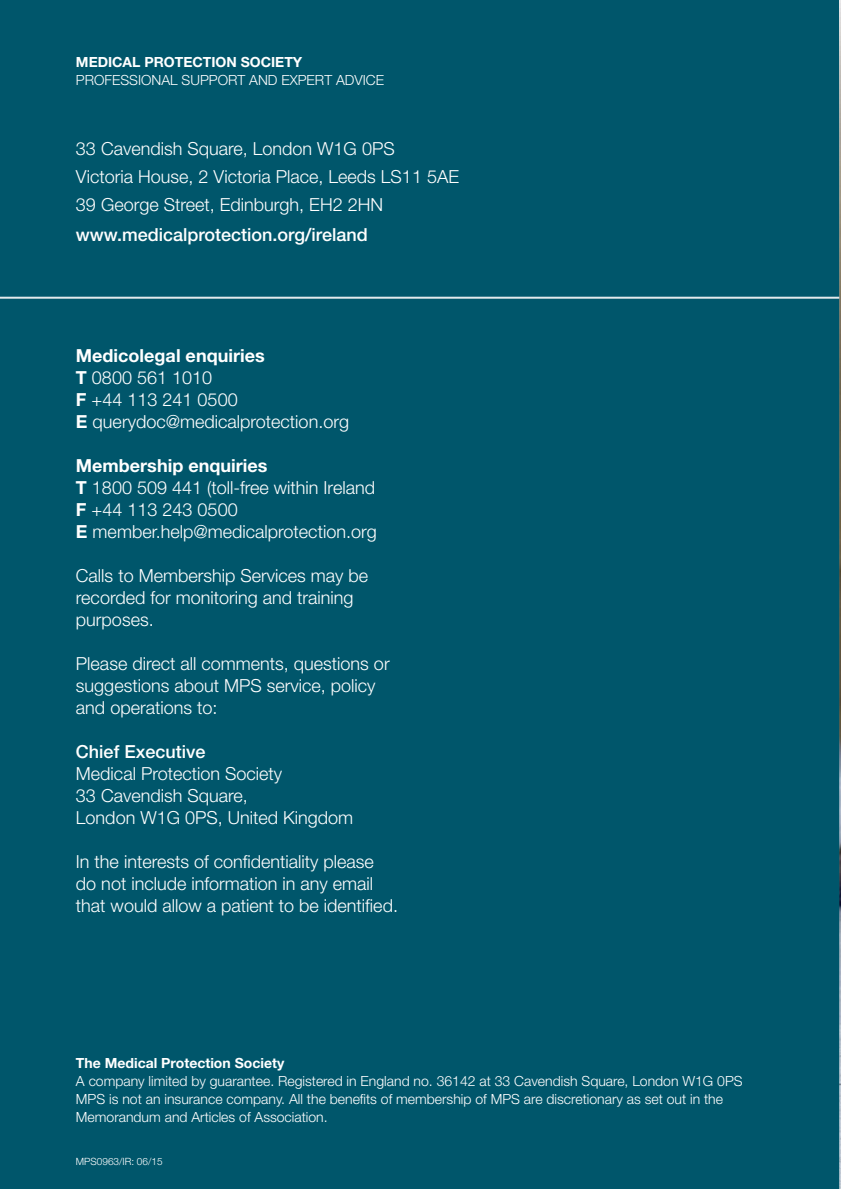
<style>
.page{position:relative;width:841px;height:1189px;background:#fff}
.page>*{position:absolute;margin:0;border:0;box-sizing:border-box;transform-origin:0 0}
.t1{font:300 18px/22px "Helvetica Neue LT Std";color:#fff}
.t2{font:500 18px "Helvetica Neue LT Std";color:#fff}
.t3{font:300 14px/18px "Helvetica Neue LT Std";color:#fff}
.t4{font:700 14px "Helvetica Neue LT Std";color:#fff}
.t5{font:300 10px "Helvetica Neue LT Std";color:#fff}
.s1{font-weight:700}
</style>
<div class="page">
<div style="left:0;top:0;width:838px;height:1189px;background:#00566b"></div>
<img style="left:838px;top:0;width:2px;height:1189px">
<hr style="left:0;top:297px;width:838px;height:2px;background:#e3eaed">
<p class="t4" style="left:76px;top:53px;width:228px">MEDICAL PROTECTION SOCIETY</p>
<p class="t3" style="left:76px;top:70px;width:309px">PROFESSIONAL SUPPORT AND EXPERT ADVICE</p>
<p class="t1" style="left:76px;top:135px;width:384px;line-height:27.6px">33 Cavendish Square, London W1G 0PS<br>Victoria House, 2 Victoria Place, Leeds LS11 5AE<br>39 George Street, Edinburgh, EH2 2HN</p>
<p class="t2" style="left:76px;top:224px;width:293px">www.medicalprotection.org/ireland</p>
<p class="t1" style="left:76px;top:344px;width:274px"><span class="s1">Medicolegal enquiries<br>T</span> 0800 561 1010<br><span class="s1">F</span> +44 113 241 0500<br><span class="s1">E</span> querydoc@medicalprotection.org</p>
<p class="t1" style="left:76px;top:454px;width:302px"><span class="s1">Membership enquiries<br>T</span> 1800 509 441 (toll-free within Ireland<br><span class="s1">F</span> +44 113 243 0500<br><span class="s1">E</span> member.help@medicalprotection.org</p>
<p class="t1" style="left:76px;top:564px;width:294px">Calls to Membership Services may be recorded for monitoring and training purposes.</p>
<p class="t1" style="left:76px;top:652px;width:315px">Please direct all comments, questions or suggestions about MPS service, policy and operations to:</p>
<p class="t2" style="left:76px;top:741px;width:131px">Chief Executive</p>
<p class="t1" style="left:76px;top:762px;width:279px">Medical Protection Society<br>33 Cavendish Square,<br>London W1G 0PS, United Kingdom</p>
<p class="t1" style="left:76px;top:850px;width:323px">In the interests of confidentiality please do not include information in any email that would allow a patient to be identified.</p>
<p class="t4" style="left:76px;top:1054px;width:210px">The Medical Protection Society</p>
<p class="t3" style="left:76px;top:1072px;width:668px">A company limited by guarantee. Registered in England no. 36142 at 33 Cavendish Square, London W1G 0PS<br>MPS is not an insurance company. All the benefits of membership of MPS are discretionary as set out in the<br>Memorandum and Articles of Association.</p>
<p class="t5" style="left:76px;top:1156px;width:88px">MPS0963/IR: 06/15</p>
</div>
